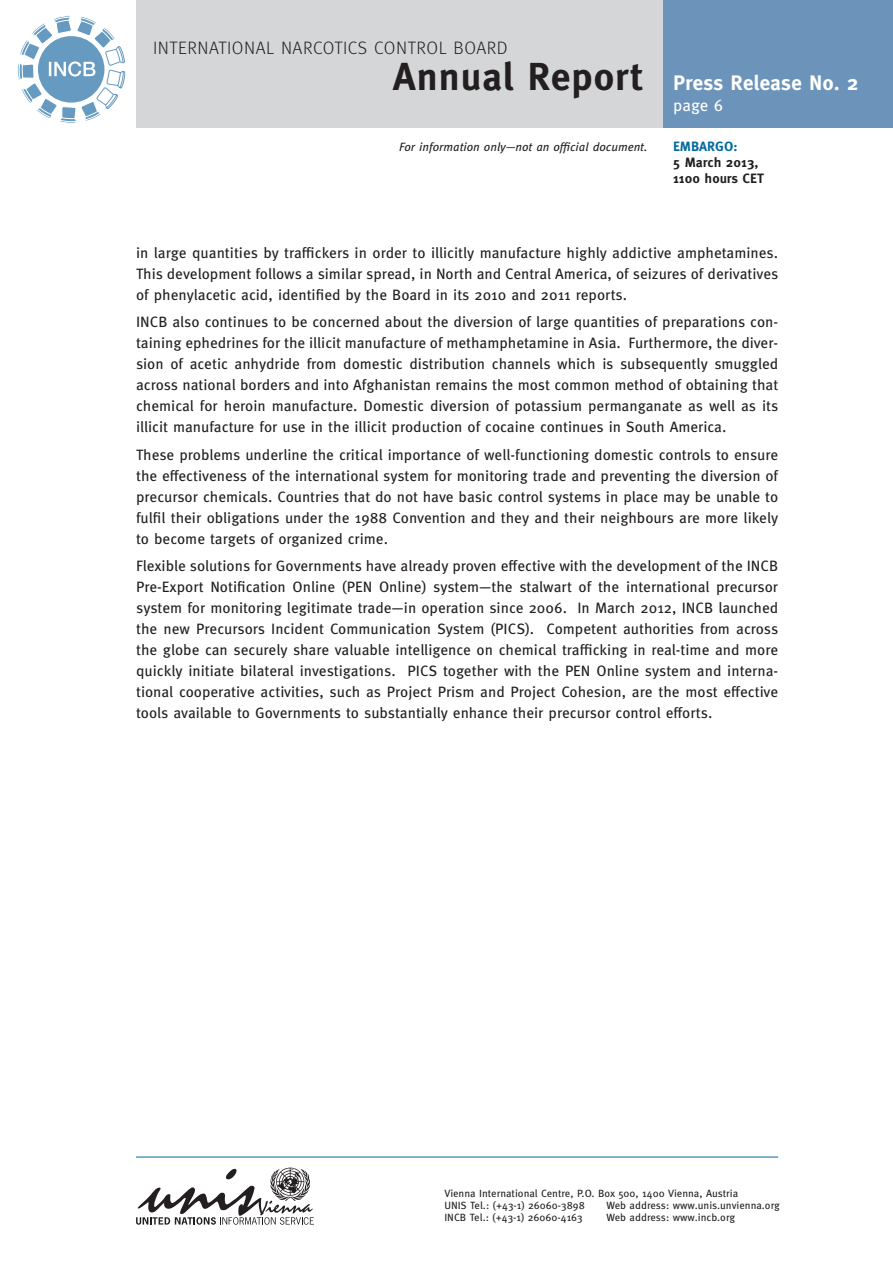
<style>
.page{position:relative;width:893px;height:1263px;background:#fff}
.page>*{position:absolute;margin:0;border:0;box-sizing:border-box;transform-origin:0 0}
.t1{font:700 39px "Meta OT";letter-spacing:.01em;color:#231f20}
.t2{font:700 21px "Meta OT";letter-spacing:-.005em;color:#fff}
.t3{font:300 18px "Meta OT";letter-spacing:.03em;color:#231f20}
.t4{font:16.5px "Meta OT";color:#fff}
.t5{font:15px/21px "Meta OT";color:#231f20;text-align:justify}
.t6{font:700 13.5px/16.2px "Meta OT";color:#231f20}
.t7{font:700 13.5px "Meta OT";color:#006a9d}
.t8{font:italic 12px "Meta OT";color:#231f20}
.t9{font:10.5px/12px "Meta OT";color:#231f20}
</style>
<div class="page">
<div style="left:136px;top:0;width:757px;height:128px;background:#d5d6d8"></div>
<div style="left:663px;top:0;width:230px;height:128px;background:#6c94ba"></div>
<svg style="left:18px;top:16px;width:107px;height:107px"></svg>
<hr style="left:136px;top:1157px;width:642px;height:1px;background:#006a9d">
<svg style="left:136px;top:1167px;width:178px;height:58px"></svg>
<p class="t3" style="left:153px;top:37px;width:356px">INTERNATIONAL NARCOTICS CONTROL BOARD</p>
<h1 class="t1" style="left:393px;top:52px;width:252px">Annual Report</h1>
<h2 class="t2" style="left:673px;top:70px;width:187px">Press Release No. 2</h2>
<p class="t4" style="left:673px;top:95px;width:52px">page 6</p>
<p class="t8" style="left:399px;top:139px;width:250px">For information only—not an official document.</p>
<p class="t7" style="left:673px;top:137px;width:66px">EMBARGO:</p>
<p class="t6" style="left:673px;top:154px;width:92px">5 March 2013,<br>1100 hours CET</p>
<p class="t5" style="left:136px;top:242px;width:644px">in large quantities by traffickers in order to illicitly manufacture highly addictive amphetamines.<br>This development follows a similar spread, in North and Central America, of seizures of derivatives of phenylacetic acid, identified by the Board in its 2010 and 2011 reports.</p>
<p class="t5" style="left:136px;top:312px;width:644px">INCB also continues to be concerned about the diversion of large quantities of preparations con&shy;taining ephedrines for the illicit manufacture of methamphetamine in Asia. Furthermore, the diver&shy;sion of acetic anhydride from domestic distribution channels which is subsequently smuggled across national borders and into Afghanistan remains the most common method of obtaining that chemical for heroin manufacture. Domestic diversion of potassium permanganate as well as its illicit manufacture for use in the illicit production of cocaine continues in South America.</p>
<p class="t5" style="left:136px;top:444px;width:644px">These problems underline the critical importance of well-functioning domestic controls to ensure the effectiveness of the international system for monitoring trade and preventing the diversion of precursor chemicals. Countries that do not have basic control systems in place may be unable to fulfil their obligations under the 1988 Convention and they and their neighbours are more likely to become targets of organized crime.</p>
<p class="t5" style="left:136px;top:556px;width:644px">Flexible solutions for Governments have already proven effective with the development of the INCB Pre-Export Notification Online (PEN Online) system—the stalwart of the international precursor system for monitoring legitimate trade—in operation since 2006. In March 2012, INCB launched the new Precursors Incident Communication System (PICS). Competent authorities from across the globe can securely share valuable intelligence on chemical trafficking in real-time and more quickly initiate bilateral investigations. PICS together with the PEN Online system and interna&shy;tional cooperative activities, such as Project Prism and Project Cohesion, are the most effective tools available to Governments to substantially enhance their precursor control efforts.</p>
<p class="t9" style="left:444px;top:1188px;width:295px">Vienna International Centre, P.O. Box 500, 1400 Vienna, Austria<br>UNIS Tel.: (+43-1) 26060-3898</p>
<p class="t9" style="left:606px;top:1200px;width:175px">Web address: www.unis.unvienna.org</p>
<p class="t9" style="left:444px;top:1212px;width:140px">INCB Tel.: (+43-1) 26060-4163</p>
<p class="t9" style="left:606px;top:1212px;width:130px">Web address: www.incb.org</p>
</div>
